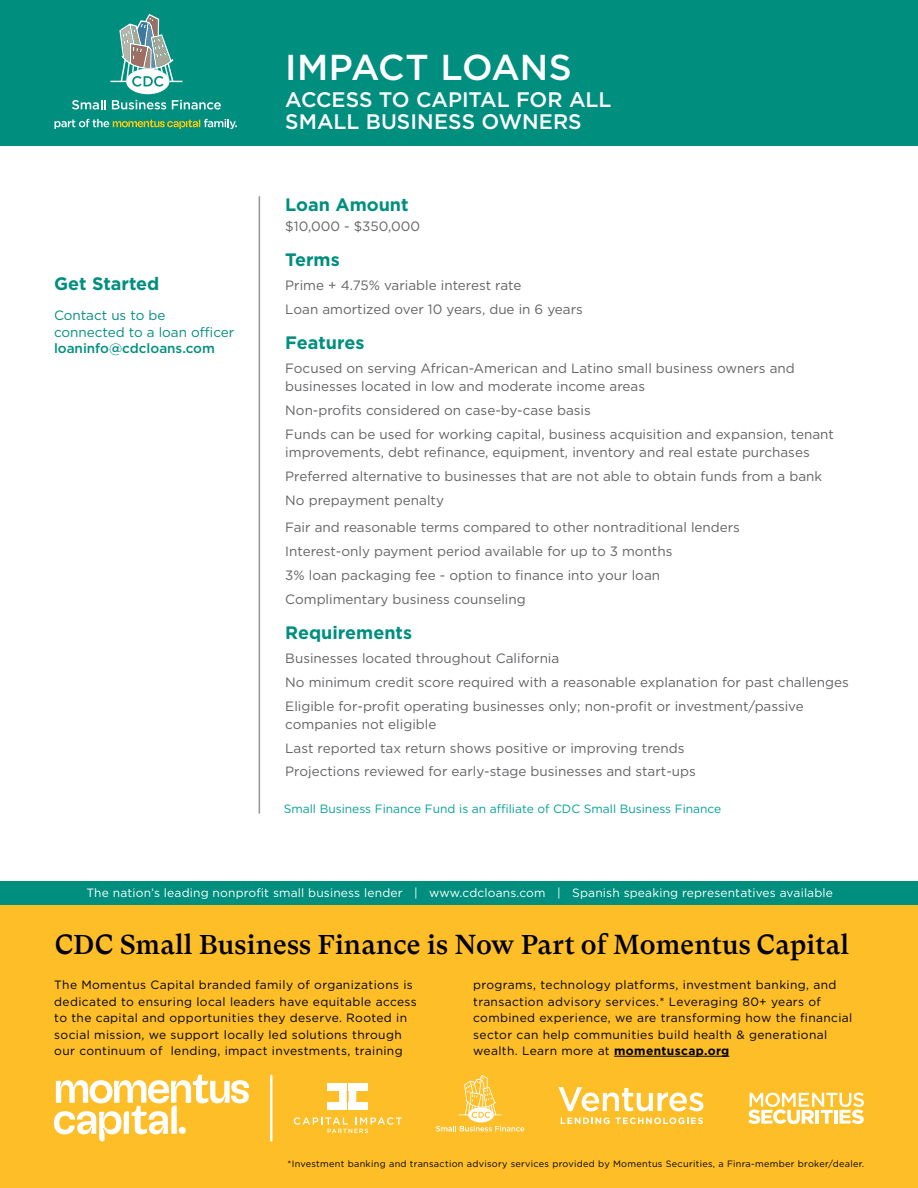
<style>
.page{position:relative;width:918px;height:1188px;background:#fff}
.page>*{position:absolute;margin:0;border:0;box-sizing:border-box;transform-origin:0 0}
.t1{font:500 36px "Gotham";letter-spacing:.005em;color:#fff}
.t2{font:500 27px "GT Super Text";letter-spacing:.005em;color:#000001}
.t3{font:500 21px/22.5px "Gotham";color:#fff}
.t4{font:700 18px "Gotham";color:#008e7f}
.t5{font:13.5px/24px "Gotham";color:#636366}
.t6{font:13.5px/16.5px "Gotham";color:#008e7f}
.t7{font:12px/16.5px "Gotham";letter-spacing:.03em;color:#000001}
.t8{font:12px "Gotham";letter-spacing:.015em;color:#fff}
.t9{font:12px "Gotham";color:#03a197}
.t10{font:9.15px "Gotham";letter-spacing:.03em;color:#000001}
.s1{font-weight:500}
.s2{font-weight:700}
</style>
<div class="page">
<div style="left:0;top:0;width:918px;height:146px;background:#008e7f"></div>
<svg style="left:110px;top:14px;width:72px;height:80px"></svg>
<svg style="left:72px;top:100px;width:34px;height:10px"></svg>
<svg style="left:112px;top:100px;width:54px;height:10px"></svg>
<svg style="left:172px;top:100px;width:49px;height:10px"></svg>
<svg style="left:55px;top:119px;width:182px;height:10px"></svg>
<div style="left:0;top:881px;width:918px;height:45px;background:#008e7f"></div>
<hr style="left:259px;top:196px;width:1px;height:618px;background:#939598">
<div style="left:0;top:905px;width:918px;height:283px;background:#fdbe28"></div>
<hr style="left:614px;top:1056px;width:115px;height:1px;background:#000001">
<svg style="left:54px;top:1075px;width:195px;height:66px"></svg>
<hr style="left:270px;top:1075px;width:2px;height:66px;background:#fff">
<svg style="left:436px;top:1075px;width:88px;height:57px"></svg>
<div style="left:328px;top:1083px;width:19px;height:7px;background:#fff"></div>
<div style="left:328px;top:1102px;width:19px;height:7px;background:#fff"></div>
<div style="left:349px;top:1102px;width:19px;height:7px;background:#fff"></div>
<div style="left:349px;top:1083px;width:19px;height:7px;background:#fff"></div>
<svg style="left:339px;top:1083px;width:17px;height:26px"></svg>
<svg style="left:294px;top:1117px;width:108px;height:16px"></svg>
<svg style="left:561px;top:1117px;width:142px;height:7px"></svg>
<svg style="left:558px;top:1087px;width:145px;height:24px"></svg>
<svg style="left:748px;top:1093px;width:116px;height:31px"></svg>
<p class="t4" style="left:54px;top:272px;width:107px">Get Started</p>
<p class="t6" style="left:54px;top:307px;width:182px">Contact us to be connected to a loan officer <span class="s1">loaninfo@cdcloans.com</span></p>
<h1 class="t1" style="left:285px;top:43px;width:288px">IMPACT LOANS</h1>
<h3 class="t3" style="left:285px;top:88px;width:328px">ACCESS TO CAPITAL FOR ALL<br>SMALL BUSINESS OWNERS</h3>
<h3 class="t4" style="left:285px;top:192px;width:125px">Loan Amount</h3>
<p class="t5" style="left:285px;top:214px;width:136px">$10,000 - $350,000</p>
<h3 class="t4" style="left:285px;top:248px;width:56px">Terms</h3>
<p class="t5" style="left:285px;top:273px;width:299px">Prime + 4.75% variable interest rate<br>Loan amortized over 10 years, due in 6 years</p>
<h3 class="t4" style="left:285px;top:331px;width:81px">Features</h3>
<p class="t5" style="left:285px;top:359px;width:511px;line-height:18px">Focused on serving African-American and Latino small business owners and businesses located in low and moderate income areas</p>
<p class="t5" style="left:285px;top:398px;width:550px">Non-profits considered on case-by-case basis<br>Funds can be used for working capital, business acquisition and expansion, tenant</p>
<p class="t5" style="left:285px;top:440px;width:538px">improvements, debt refinance, equipment, inventory and real estate purchases<br>Preferred alternative to businesses that are not able to obtain funds from a bank<br>No prepayment penalty</p>
<p class="t5" style="left:285px;top:515px;width:456px">Fair and reasonable terms compared to other nontraditional lenders Interest-only payment period available for up to 3 months<br>3% loan packaging fee - option to finance into your loan Complimentary business counseling</p>
<h3 class="t4" style="left:285px;top:621px;width:128px">Requirements</h3>
<p class="t5" style="left:285px;top:646px;width:565px">Businesses located throughout California<br>No minimum credit score required with a reasonable explanation for past challenges<br>Eligible for-profit operating businesses only; non-profit or investment/passive</p>
<p class="t5" style="left:285px;top:712px;width:401px">companies not eligible<br>Last reported tax return shows positive or improving trends</p>
<p class="t5" style="left:285px;top:759px;width:412px">Projections reviewed for early-stage businesses and start-ups</p>
<p class="t9" style="left:284px;top:801px;width:439px">Small Business Finance Fund is an affiliate of CDC Small Business Finance</p>
<p class="t8" style="left:87px;top:885px;width:748px">The nation’s leading nonprofit small business lender | www.cdcloans.com | Spanish speaking representatives available</p>
<h2 class="t2" style="left:55px;top:929px;width:796px">CDC Small Business Finance is Now Part of Momentus Capital</h2>
<p class="t7" style="left:54px;top:976px;width:364px">The Momentus Capital branded family of organizations is dedicated to ensuring local leaders have equitable access to the capital and opportunities they deserve. Rooted in social mission, we support locally led solutions through our continuum of lending, impact investments, training</p>
<p class="t7" style="left:473px;top:976px;width:381px">programs, technology platforms, investment banking, and transaction advisory services.* Leveraging 80+ years of combined experience, we are transforming how the financial sector can help communities build health &amp; generational wealth. Learn more at <span class="s2">momentuscap.org</span></p>
<p class="t10" style="left:288px;top:1158px;width:578px">*Investment banking and transaction advisory services provided by Momentus Securities, a Finra-member broker/dealer.</p>
</div>
